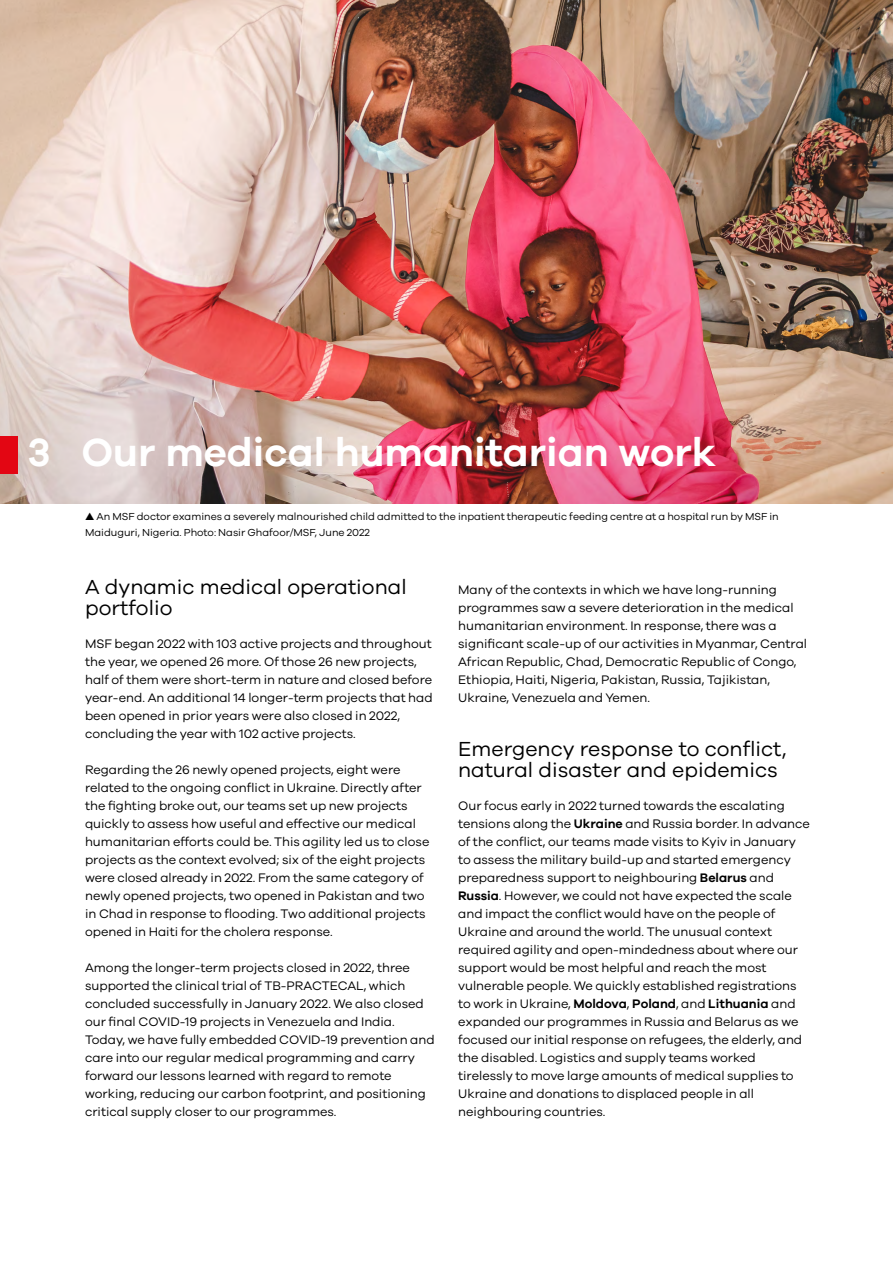
<style>
.page{position:relative;width:893px;height:1263px;background:#fff}
.page>*{position:absolute;margin:0;border:0;box-sizing:border-box;transform-origin:0 0}
.t1{font:600 40.5px "Galano Grotesque";color:#fff}
.t2{font:21px/21px "Galano Grotesque";color:#000}
.t3{font:12.75px/18px "Galano Grotesque";color:#000}
.t4{font:10.5px/16.5px "Galano Grotesque";color:#000}
.s1{font-weight:600}
</style>
<div class="page">
<img style="left:0;top:0;width:893px;height:503px">
<div style="left:0;top:436px;width:17px;height:38px;background:#e30613"></div>
<h1 class="t1" style="left:27px;top:427px;width:690px">3 Our medical humanitarian work</h1>
<p class="t4" style="left:85px;top:508px;width:695px">▲ An MSF doctor examines a severely malnourished child admitted to the inpatient therapeutic feeding centre at a hospital run by MSF in<br>Maiduguri, Nigeria. Photo: Nasir Ghafoor/MSF, June 2022</p>
<h2 class="t2" style="left:85px;top:576px;width:323px">A dynamic medical operational portfolio</h2>
<p class="t3" style="left:85px;top:634px;width:349px">MSF began 2022 with 103 active projects and throughout the year, we opened 26 more. Of those 26 new projects, half of them were short-term in nature and closed before year-end. An additional 14 longer-term projects that had been opened in prior years were also closed in 2022, concluding the year with 102 active projects.</p>
<p class="t3" style="left:85px;top:760px;width:346px">Regarding the 26 newly opened projects, eight were related to the ongoing conflict in Ukraine. Directly after the fighting broke out, our teams set up new projects quickly to assess how useful and effective our medical humanitarian efforts could be. This agility led us to close projects as the context evolved; six of the eight projects were closed already in 2022. From the same category of newly opened projects, two opened in Pakistan and two in Chad in response to flooding. Two additional projects opened in Haiti for the cholera response.</p>
<p class="t3" style="left:85px;top:958px;width:351px">Among the longer-term projects closed in 2022, three supported the clinical trial of TB-PRACTECAL, which concluded successfully in January 2022. We also closed our final COVID-19 projects in Venezuela and India.<br>Today, we have fully embedded COVID-19 prevention and care into our regular medical programming and carry forward our lessons learned with regard to remote working, reducing our carbon footprint, and positioning critical supply closer to our programmes.</p>
<p class="t3" style="left:458px;top:580px;width:350px">Many of the contexts in which we have long-running programmes saw a severe deterioration in the medical humanitarian environment. In response, there was a significant scale-up of our activities in Myanmar, Central African Republic, Chad, Democratic Republic of Congo, Ethiopia, Haiti, Nigeria, Pakistan, Russia, Tajikistan, Ukraine, Venezuela and Yemen.</p>
<h2 class="t2" style="left:458px;top:738px;width:330px">Emergency response to conflict, natural disaster and epidemics</h2>
<p class="t3" style="left:458px;top:796px;width:353px">Our focus early in 2022 turned towards the escalating tensions along the <span class="s1">Ukraine</span> and Russia border. In advance of the conflict, our teams made visits to Kyiv in January to assess the military build-up and started emergency preparedness support to neighbouring <span class="s1">Belarus</span> and <span class="s1">Russia</span>. However, we could not have expected the scale and impact the conflict would have on the people of Ukraine and around the world. The unusual context required agility and open-mindedness about where our support would be most helpful and reach the most vulnerable people. We quickly established registrations to work in Ukraine, <span class="s1">Moldova</span>, <span class="s1">Poland</span>, and <span class="s1">Lithuania</span> and expanded our programmes in Russia and Belarus as we focused our initial response on refugees, the elderly, and the disabled. Logistics and supply teams worked tirelessly to move large amounts of medical supplies to Ukraine and donations to displaced people in all neighbouring countries.</p>
</div>
